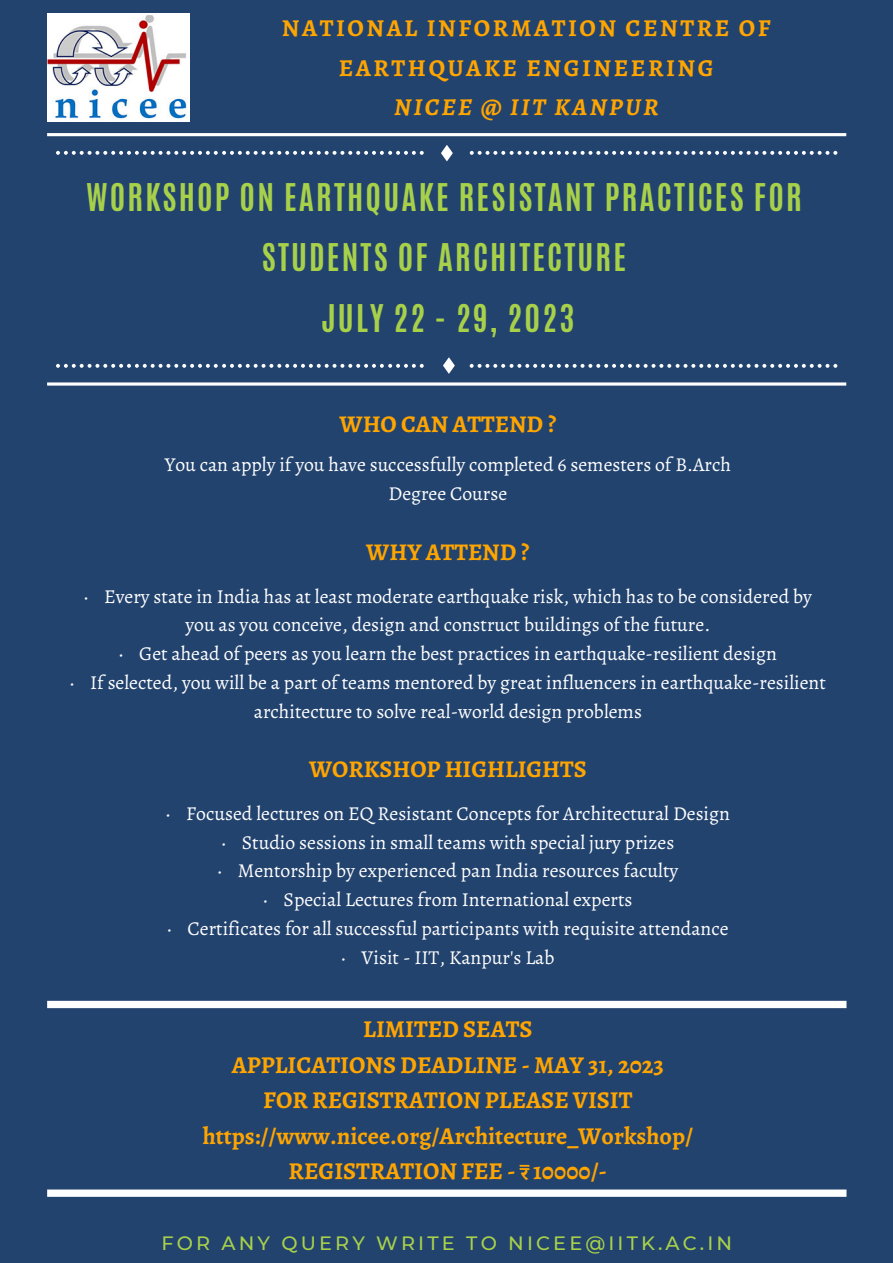
<style>
.page{position:relative;width:893px;height:1263px;background:#23436f}
.page>*{position:absolute;margin:0;border:0;box-sizing:border-box;transform-origin:0 0}
.t1{font:700 31.88px "Antonio";letter-spacing:.065em;color:#a8d14a}
.t2{font:700 24.3px/39.4px "Alegreya";letter-spacing:.105em;color:#ffa500;text-align:center}
.t3{font:italic 700 24.3px "Alegreya";letter-spacing:.105em;color:#ffa500}
.t4{font:700 24.22px/35.5px "Alegreya";color:#ffa500;text-align:center}
.t5{font:700 24px "Alegreya";color:#ffa500}
.t6{font:19.73px/28.7px "Alegreya";color:#fff;text-align:center}
.t7{font:500 19.27px "Montserrat";letter-spacing:.16em;color:#a8d14a}
</style>
<div class="page">
<svg style="left:47px;top:133px;width:799px;height:3px;background:#f9f9fb"></svg>
<svg style="left:47px;top:382px;width:799px;height:4px;background:#cfd6e0"></svg>
<svg style="left:441px;top:145px;width:12px;height:16px"></svg>
<svg style="left:56px;top:151px;width:368px;height:4px"></svg>
<svg style="left:469px;top:151px;width:368px;height:4px"></svg>
<svg style="left:443px;top:357px;width:12px;height:17px"></svg>
<svg style="left:469px;top:364px;width:368px;height:4px"></svg>
<svg style="left:56px;top:364px;width:368px;height:4px"></svg>
<img style="left:47px;top:14px;width:142px;height:107px">
<div style="left:47px;top:1001px;width:799px;height:7px;background:#fff"></div>
<div style="left:47px;top:1189px;width:799px;height:8px;background:#fff"></div>
<p class="t2" style="left:282px;top:8px;width:490px">NATIONAL INFORMATION CENTRE OF<br>EARTHQUAKE ENGINEERING</p>
<p class="t3" style="left:394px;top:90px;width:266px">NICEE @ IIT KANPUR</p>
<p class="t1" style="left:86px;top:174px;width:717px">WORKSHOP ON EARTHQUAKE RESISTANT PRACTICES FOR</p>
<p class="t1" style="left:262px;top:235px;width:366px">STUDENTS OF ARCHITECTURE</p>
<p class="t1" style="left:321px;top:296px;width:254px">JULY 22 - 29, 2023</p>
<p class="t5" style="left:339px;top:407px;width:218px">WHO CAN ATTEND ?</p>
<p class="t6" style="left:165px;top:450px;width:568px">You can apply if you have successfully completed 6 semesters of B.Arch</p>
<p class="t6" style="left:388px;top:479px;width:120px">Degree Course</p>
<p class="t5" style="left:366px;top:536px;width:165px">WHY ATTEND ?</p>
<p class="t6" style="left:84px;top:582px;width:729px">· Every state in India has at least moderate earthquake risk, which has to be considered by you as you conceive, design and construct buildings of the future.</p>
<p class="t6" style="left:119px;top:639px;width:659px">· Get ahead of peers as you learn the best practices in earthquake-resilient design</p>
<p class="t6" style="left:70px;top:668px;width:757px">· If selected, you will be a part of teams mentored by great influencers in earthquake-resilient architecture to solve real-world design problems</p>
<p class="t5" style="left:309px;top:753px;width:279px">WORKSHOP HIGHLIGHTS</p>
<p class="t6" style="left:166px;top:799px;width:565px">· Focused lectures on EQ Resistant Concepts for Architectural Design</p>
<p class="t6" style="left:221px;top:828px;width:454px">· Studio sessions in small teams with special jury prizes</p>
<p class="t6" style="left:217px;top:856px;width:462px">· Mentorship by experienced pan India resources faculty</p>
<p class="t6" style="left:263px;top:885px;width:371px">· Special Lectures from International experts</p>
<p class="t6" style="left:167px;top:914px;width:563px">· Certificates for all successful participants with requisite attendance</p>
<p class="t6" style="left:341px;top:942px;width:215px">· Visit - IIT, Kanpur's Lab</p>
<p class="t4" style="left:363px;top:1011px;width:171px">LIMITED SEATS</p>
<p class="t4" style="left:232px;top:1047px;width:434px">APPLICATIONS DEADLINE - MAY 31, 2023</p>
<p class="t4" style="left:203px;top:1082px;width:492px">FOR REGISTRATION PLEASE VISIT https://www.nicee.org/Architecture_Workshop/</p>
<p class="t4" style="left:288px;top:1153px;width:320px">REGISTRATION FEE - ₹ 10000/-</p>
<p class="t7" style="left:161px;top:1231px;width:572px">FOR ANY QUERY WRITE TO NICEE@IITK.AC.IN</p>
</div>
